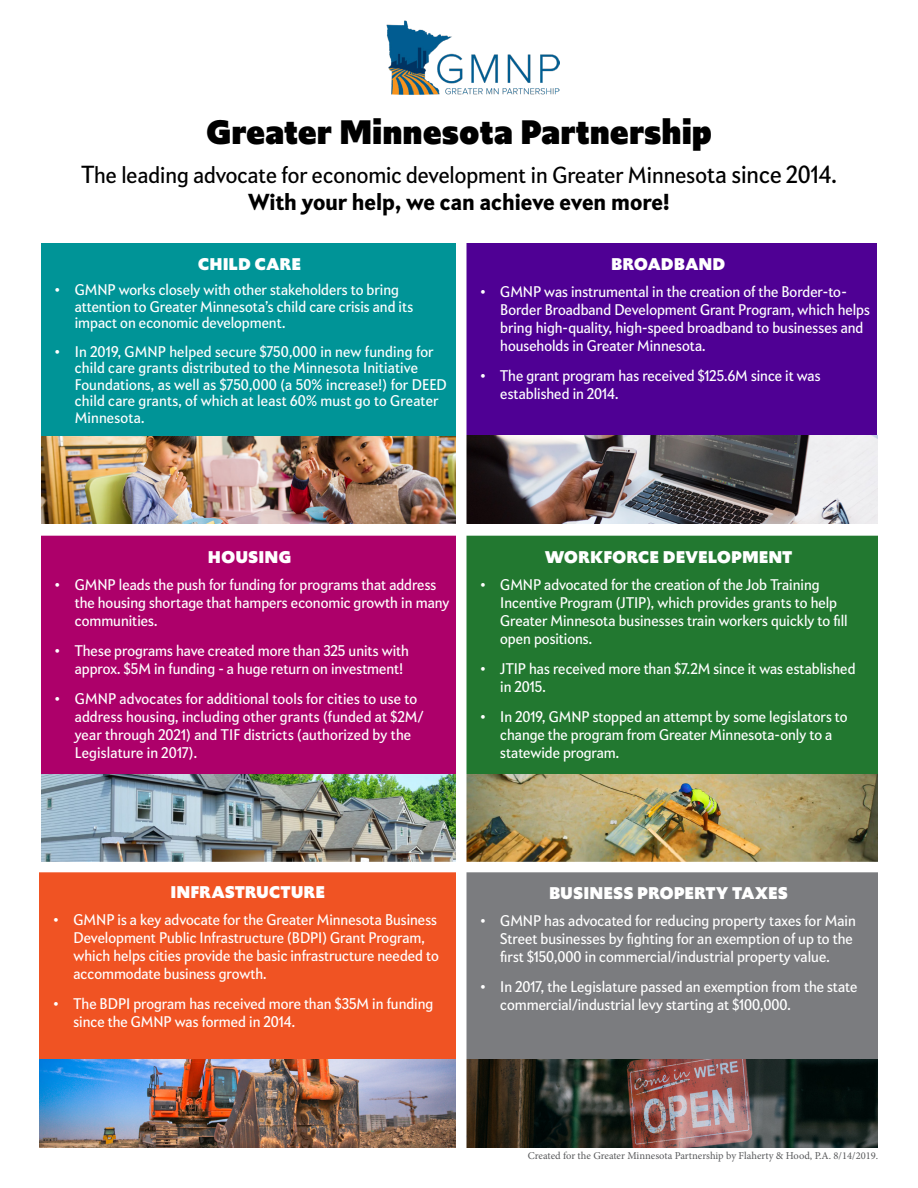
<style>
.page{position:relative;width:918px;height:1188px;background:#fff}
.page>*{position:absolute;margin:0;border:0;box-sizing:border-box;transform-origin:0 0}
.t1{font:900 36px "Upgrade";color:#000}
.t2{font:22.5px/27px "Apres Narrow";color:#000;text-align:center}
.t3{font:900 18px "Upgrade";color:#fff}
.t4{font:15px/18px "Apres Narrow";color:#fff}
.t5{font:10.5px "Minion Pro";color:#58595b}
.s1{font-size:24px}
.s2{font-weight:800}
</style>
<div class="page">
<img style="left:41px;top:435px;width:837px;height:89px">
<div style="left:41px;top:243px;width:417px;height:193px;background:#009497"></div>
<img style="left:387px;top:21px;width:172px;height:73px">
<div style="left:460px;top:243px;width:417px;height:193px;background:#4f0094"></div>
<div style="left:41px;top:536px;width:417px;height:239px;background:#ad006a"></div>
<img style="left:41px;top:774px;width:415px;height:87px">
<div style="left:460px;top:536px;width:418px;height:238px;background:#227830"></div>
<img style="left:466px;top:774px;width:412px;height:88px">
<div style="left:40px;top:871px;width:416px;height:188px;background:#f05323"></div>
<img style="left:40px;top:1059px;width:416px;height:89px">
<div style="left:460px;top:872px;width:418px;height:188px;background:#7b7c7f"></div>
<img style="left:466px;top:1059px;width:412px;height:89px">
<div style="left:456px;top:225px;width:10px;height:963px;background:#fff"></div>
<div style="left:0;top:862px;width:918px;height:10px;background:#fff"></div>
<h1 class="t1" style="left:206px;top:108px;width:508px">Greater Minnesota Partnership</h1>
<h2 class="t2" style="left:81px;top:162px;width:757px"><span class="s1">T</span>he leading advocate for economic development in Greater Minneso<span class="s1">ta since 2014.<br></span><span class="s2">With your help, we can achieve even more!</span></h2>
<p class="t3" style="left:198px;top:252px;width:105px">CHILD CARE</p>
<p class="t4" style="left:75px;top:281px;width:340px;line-height:16.5px;text-indent:-20px">• GMNP works closely with other stakeholders to bring attention to Greater Minnesota’s child care crisis and its impact on economic development.</p>
<p class="t4" style="left:75px;top:343px;width:374px;line-height:16.5px;text-indent:-20px">• In 2019, GMNP helped secure $750,000 in new funding for child care grants distributed to the Minnesota Initiative Foundations, as well as $750,000 (a 50% increase!) for DEED child care grants, of which at least 60% must go to Greater Minnesota.</p>
<p class="t3" style="left:611px;top:253px;width:116px">BROADBAND</p>
<p class="t4" style="left:500px;top:283px;width:371px;text-indent:-20px">• GMNP was instrumental in the creation of the Border-to-Border Broadband Development Grant Program, which helps bring high-quality, high-speed broadband to businesses and households in Greater Minnesota.</p>
<p class="t4" style="left:500px;top:367px;width:322px;text-indent:-20px">• The grant program has received $125.6M since it was established in 2014.</p>
<p class="t3" style="left:208px;top:545px;width:85px">HOUSING</p>
<p class="t4" style="left:75px;top:575px;width:376px;text-indent:-20px">• GMNP leads the push for funding for programs that address the housing shortage that hampers economic growth in many communities.</p>
<p class="t4" style="left:75px;top:641px;width:336px;text-indent:-20px">• These programs have created more than 325 units with approx. $5M in funding - a huge return on investment!</p>
<p class="t4" style="left:75px;top:689px;width:350px;text-indent:-20px">• GMNP advocates for additional tools for cities to use to address housing, including other grants (funded at $2M/ year through 2021) and TIF districts (authorized by the Legislature in 2017).</p>
<p class="t3" style="left:545px;top:545px;width:249px">WORKFORCE DEVELOPMENT</p>
<p class="t4" style="left:500px;top:575px;width:349px;text-indent:-20px">• GMNP advocated for the creation of the Job Training Incentive Program (JTIP), which provides grants to help Greater Minnesota businesses train workers quickly to fill open positions.</p>
<p class="t4" style="left:500px;top:659px;width:357px;text-indent:-20px">• JTIP has received more than $7.2M since it was established in 2015.</p>
<p class="t4" style="left:500px;top:707px;width:349px;text-indent:-20px">• In 2019, GMNP stopped an attempt by some legislators to change the program from Greater Minnesota-only to a statewide program.</p>
<p class="t3" style="left:170px;top:880px;width:156px">INFRASTRUCTURE</p>
<p class="t4" style="left:74px;top:910px;width:367px;text-indent:-20px">• GMNP is a key advocate for the Greater Minnesota Business Development Public Infrastructure (BDPI) Grant Program, which helps cities provide the basic infrastructure needed to accommodate business growth.</p>
<p class="t4" style="left:74px;top:994px;width:361px;text-indent:-20px">• The BDPI program has received more than $35M in funding since the GMNP was formed in 2014.</p>
<p class="t3" style="left:549px;top:881px;width:241px">BUSINESS PROPERTY TAXES</p>
<p class="t4" style="left:500px;top:912px;width:357px;text-indent:-20px">• GMNP has advocated for reducing property taxes for Main<br>Street businesses by fighting for an exemption of up to the first $150,000 in commercial/industrial property value.</p>
<p class="t4" style="left:500px;top:978px;width:359px;text-indent:-20px">• In 2017, the Legislature passed an exemption from the state commercial/industrial levy starting at $100,000.</p>
<p class="t5" style="left:528px;top:1149px;width:352px">Created for the Greater Minnesota Partnership by Flaherty &amp; Hood, P.A. 8/14/2019.</p>
</div>
